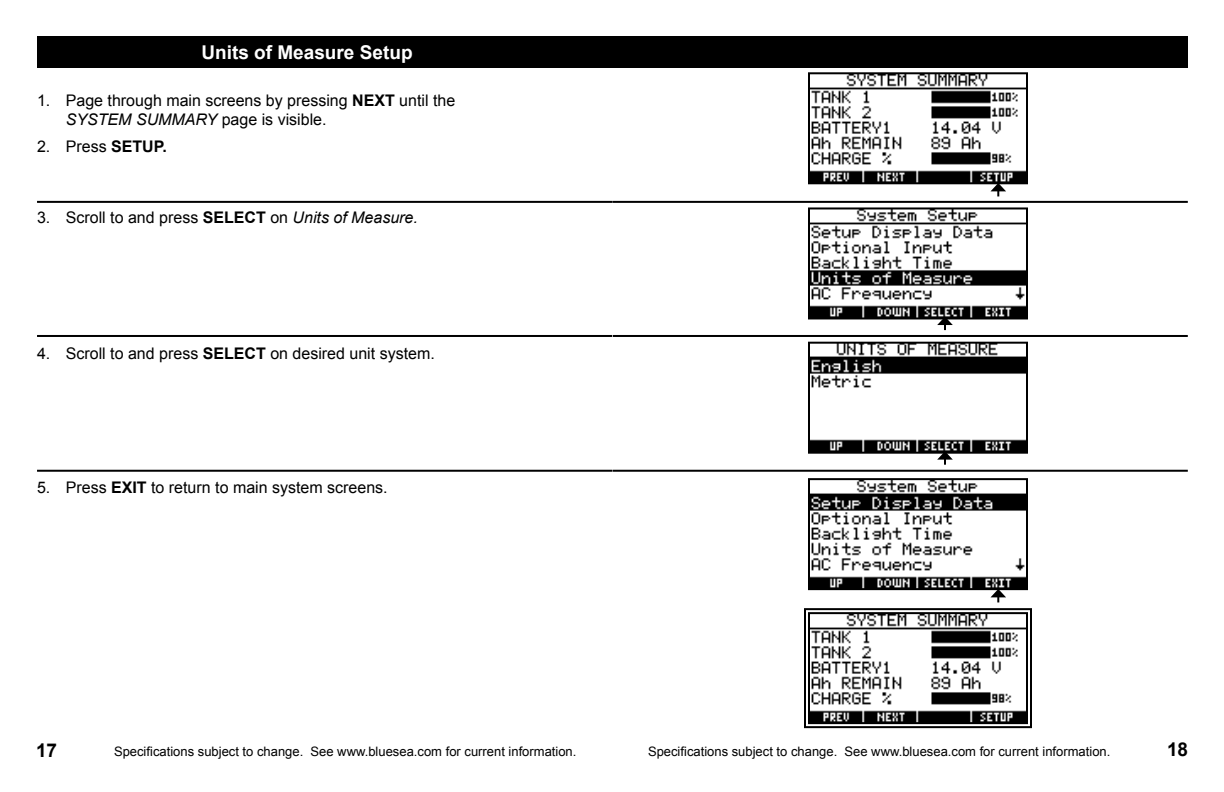
<style>
.page{position:relative;width:1224px;height:792px;background:#fff}
.page>*{position:absolute;margin:0;border:0;box-sizing:border-box;transform-origin:0 0}
.t1{font:700 19px "Arial";color:#fff}
.t2{font:700 19px "Arial";color:#000}
.t3{font:16px/19.2px "Arial";color:#000}
.t4{font:13px "Arial";color:#000}
.s1{font-weight:700}
.s2{font-style:italic}
</style>
<div class="page">
<div style="left:612px;top:36px;width:576px;height:31px;background:#000"></div>
<svg style="left:808px;top:72px;width:220px;height:124px"></svg>
<svg style="left:808px;top:207px;width:220px;height:123px"></svg>
<svg style="left:808px;top:341px;width:220px;height:124px"></svg>
<svg style="left:804px;top:478px;width:228px;height:251px"></svg>
<hr style="left:612px;top:470px;width:576px;height:2px;background:#000">
<hr style="left:613px;top:335px;width:575px;height:2px;background:#000">
<hr style="left:612px;top:201px;width:576px;height:2px;background:#000">
<div style="left:37px;top:36px;width:575px;height:31px;background:#000"></div>
<hr style="left:37px;top:201px;width:575px;height:2px;background:#000">
<hr style="left:37px;top:335px;width:575px;height:2px;background:#000">
<hr style="left:37px;top:470px;width:575px;height:2px;background:#000">
<p class="t1" style="left:201px;top:42px;width:213px">Units of Measure Setup</p>
<p class="t3" style="left:66px;top:91px;width:391px;text-indent:-29px">1. Page through main screens by pressing <span class="s1">NEXT</span> until the<br><span class="s2">SYSTEM SUMMARY</span> page is visible.</p>
<p class="t3" style="left:37px;top:137px;width:131px">2. Press <span class="s1">SETUP.</span></p>
<p class="t3" style="left:37px;top:207px;width:382px">3. Scroll to and press <span class="s1">SELECT</span> on <span class="s2">Units of Measure.</span></p>
<p class="t3" style="left:37px;top:344px;width:399px">4. Scroll to and press <span class="s1">SELECT</span> on desired unit system.</p>
<p class="t3" style="left:37px;top:478px;width:352px">5. Press <span class="s1">EXIT</span> to return to main system screens.</p>
<p class="t2" style="left:36px;top:739px;width:23px">17</p>
<p class="t4" style="left:114px;top:744px;width:464px">Specifications subject to change. See www.bluesea.com for current information.</p>
<p class="t4" style="left:648px;top:744px;width:464px">Specifications subject to change. See www.bluesea.com for current information.</p>
<p class="t2" style="left:1167px;top:739px;width:23px">18</p>
</div>
